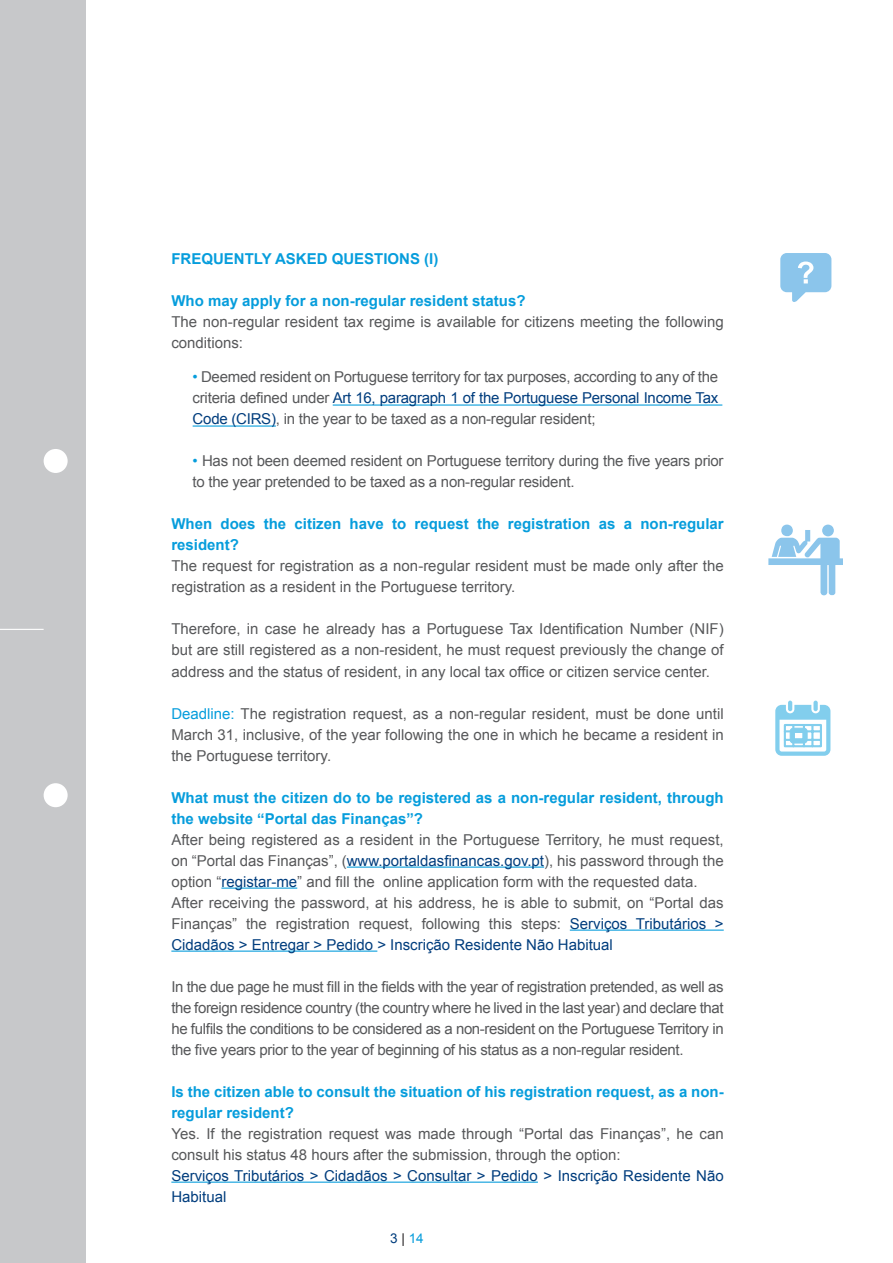
<style>
.page{position:relative;width:893px;height:1263px;background:#fff}
.page>*{position:absolute;margin:0;border:0;box-sizing:border-box;transform-origin:0 0}
.t1{font:15px/21px "Arial";color:#57585a}
.t2{font:700 15px/21px "Arial";color:#069ddc}
.t3{font:15px/21px "Arial";color:#013d7d}
.t4{font:13.5px "Arial";color:#069ddc}
.s1{color:#069ddc}
.s2{color:#013d7d}
.s3{color:#231f20}
</style>
<div class="page">
<hr style="left:333px;top:404px;width:389px;height:2px;background:#069ddc">
<hr style="left:193px;top:425px;width:83px;height:2px;background:#069ddc">
<hr style="left:347px;top:866px;width:197px;height:2px;background:#069ddc">
<hr style="left:221px;top:887px;width:76px;height:2px;background:#069ddc">
<hr style="left:570px;top:929px;width:154px;height:2px;background:#069ddc">
<hr style="left:171px;top:950px;width:206px;height:2px;background:#069ddc">
<hr style="left:171px;top:1181px;width:367px;height:2px;background:#069ddc">
<div style="left:0;top:0;width:85px;height:1263px;background:#c7c8ca"></div>
<div style="left:44px;top:449px;width:24px;height:24px;background:#fff;border-radius:50%"></div>
<div style="left:44px;top:783px;width:24px;height:24px;background:#fff;border-radius:50%"></div>
<hr style="left:0;top:629px;width:44px;height:1px;background:#fff">
<svg style="left:780px;top:253px;width:51px;height:49px"></svg>
<svg style="left:768px;top:525px;width:75px;height:70px"></svg>
<hr style="left:788px;top:701px;width:4px;height:10px;background:#82ceed;border-radius:2px">
<div style="left:813px;top:701px;width:5px;height:10px;background:#82ceed;border-radius:2px"></div>
<svg style="left:775px;top:705px;width:55px;height:51px"></svg>
<p class="t2" style="left:171px;top:249px;width:268px">FREQUENTLY ASKED QUESTIONS (I)</p>
<p class="t2" style="left:171px;top:291px;width:356px">Who may apply for a non-regular resident status?</p>
<p class="t1" style="left:171px;top:311px;width:554px">The non-regular resident tax regime is available for citizens meeting the following conditions:</p>
<p class="t1" style="left:193px;top:367px;width:527px;text-align:justify"><span class="s1">•</span> Deemed resident on Portuguese territory for tax purposes, according to any of the criteria defined under <span class="s2">Art 16, paragraph 1 of the Portuguese Personal Income Tax Code (CIRS)</span>, in the year to be taxed as a non-regular resident;</p>
<p class="t1" style="left:193px;top:451px;width:532px"><span class="s1">•</span> Has not been deemed resident on Portuguese territory during the five years prior to the year pretended to be taxed as a non-regular resident.</p>
<p class="t2" style="left:171px;top:514px;width:554px">When does the citizen have to request the registration as a non-regular resident?</p>
<p class="t1" style="left:171px;top:556px;width:554px">The request for registration as a non-regular resident must be made only after the registration as a resident in the Portuguese territory.</p>
<p class="t1" style="left:171px;top:619px;width:554px;text-align:justify">Therefore, in case he already has a Portuguese Tax Identification Number (NIF) but are still registered as a non-resident, he must request previously the change of address and the status of resident, in any local tax office or citizen service center.</p>
<p class="t1" style="left:171px;top:703px;width:554px;text-align:justify"><span class="s1">Deadline:</span> The registration request, as a non-regular resident, must be done until March 31, inclusive, of the year following the one in which he became a resident in the Portuguese territory.</p>
<p class="t2" style="left:171px;top:787px;width:554px">What must the citizen do to be registered as a non-regular resident, through the website “Portal das Finanças”?</p>
<p class="t1" style="left:171px;top:829px;width:554px">After being registered as a resident in the Portuguese Territory, he must request, on “Portal das Finanças”, (<span class="s2">www.portaldasfinancas.gov.pt</span>), his password through the option “<span class="s2">registar-me</span>” and fill the online application form with the requested data.<br>After receiving the password, at his address, he is able to submit, on “Portal das Finanças” the registration request, following this steps: <span class="s2">Serviços Tributários &gt; Cidadãos &gt; Entregar &gt; Pedido &gt; Inscrição Residente Não Habitual</span></p>
<p class="t1" style="left:171px;top:976px;width:554px;text-align:justify">In the due page he must fill in the fields with the year of registration pretended, as well as the foreign residence country (the country where he lived in the last year) and declare that he fulfils the conditions to be considered as a non-resident on the Portuguese Territory in the five years prior to the year of beginning of his status as a non-regular resident.</p>
<p class="t2" style="left:171px;top:1081px;width:554px">Is the citizen able to consult the situation of his registration request, as a non&shy;regular resident?</p>
<p class="t1" style="left:171px;top:1123px;width:554px">Yes. If the registration request was made through “Portal das Finanças”, he can consult his status 48 hours after the submission, through the option:</p>
<p class="t3" style="left:171px;top:1165px;width:554px">Serviços Tributários &gt; Cidadãos &gt; Consultar &gt; Pedido &gt; Inscrição Residente Não<br>Habitual</p>
<p class="t4" style="left:390px;top:1230px;width:35px"><span class="s2">3</span> <span class="s3">|</span> 14</p>
</div>
